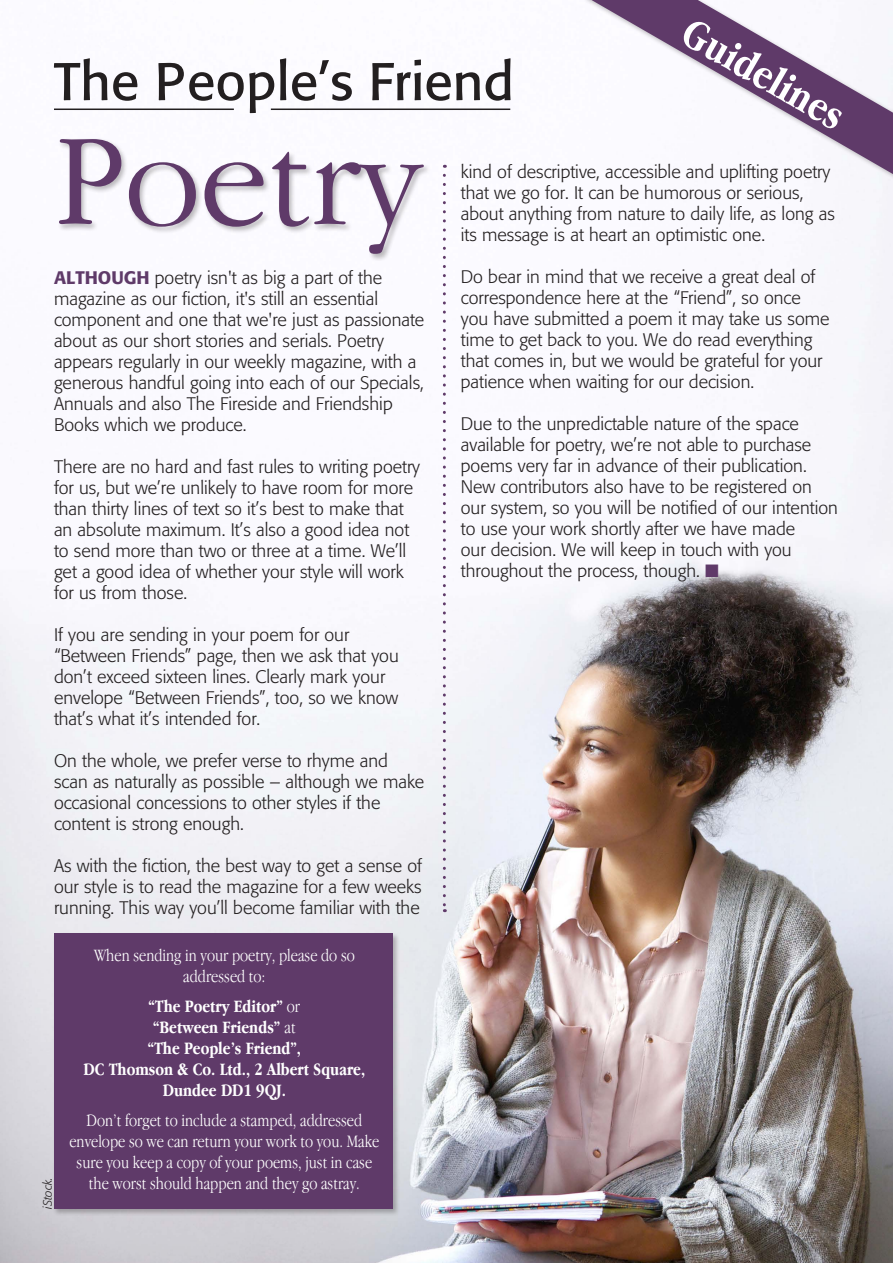
<style>
.page{position:relative;width:893px;height:1263px;background:#fff}
.page>*{position:absolute;margin:0;border:0;box-sizing:border-box;transform-origin:0 0}
.t1{font:300 135px "Garamond IT Cby BT";color:#5f3a69}
.t2{font:52.5px "Formata";color:#231f20}
.t3{font:700 condensed 43.8px "Garamond IT Cby BT";color:#fff}
.t4{font:300 18px/21px "Formata";color:#231f20}
.t5{font:300 condensed 18px/21px "Garamond IT Cby BT";color:#fff;text-align:center}
.t6{font:700 condensed 18px/21px "Garamond IT Cby BT";color:#fff}
.t7{font:italic 300 12px "Formata";color:#231f20}
.s1{font-weight:500;color:#5f3a69}
.s2{font-weight:300}
.s3{color:#5f3a69}
</style>
<div class="page">
<img style="left:0;top:108px;width:893px;height:1155px">
<div style="left:53px;top:932px;width:347px;height:284px;background:#231f20;opacity:.3"></div>
<div style="left:54px;top:933px;width:339px;height:276px;background:#5f3a69"></div>
<div style="left:583px;top:0;width:310px;height:186px;background:#faf9fe"></div>
<svg style="left:591px;top:0;width:302px;height:174px"></svg>
<div style="left:57px;top:138px;width:374px;height:123px;background:#231f20;opacity:.3"></div>
<svg style="left:443px;top:175px;width:3px;height:737px"></svg>
<hr style="left:54px;top:109px;width:180px;height:1px;background:#231f20">
<hr style="left:271px;top:109px;width:239px;height:1px;background:#231f20">
<p class="t2" style="left:54px;top:50px;width:461px">The P eople’s Friend</p>
<p class="t3" style="left:698px;top:7px;width:181px;rotate:30deg">Guidelines</p>
<p class="t1" style="left:54px;top:102px;width:368px">Poetry</p>
<p class="t4" style="left:54px;top:268px;width:372px"><span class="s1">ALTHOUGH</span> poetry isn't as big a part of the magazine as our fiction, it's still an essential component and one that we're just as passionate about as our short stories and serials. Poetry appears regularly in our weekly magazine, with a generous handful going into each of our Specials, Annuals and also The Fireside and Friendship Books which we produce.</p>
<p class="t4" style="left:54px;top:457px;width:368px">There are no hard and fast rules to writing poetry for us, but we’re unlikely to have room for more than thirty lines of text so it’s best to make that an absolute maximum. It’s also a good idea not to send more than two or three at a time. We’ll get a good idea of whether your style will work for us from those.</p>
<p class="t4" style="left:54px;top:625px;width:346px">If you are sending in your poem for our “Between Friends” page, then we ask that you don’t exceed sixteen lines. Clearly mark your envelope “Between Friends”, too, so we know that’s what it’s intended for.</p>
<p class="t4" style="left:54px;top:751px;width:372px">On the whole, we prefer verse to rhyme and scan as naturally as possible – although we make occasional concessions to other styles if the content is strong enough.</p>
<p class="t4" style="left:54px;top:856px;width:370px;text-align:justify">As with the fiction, the best way to get a sense of our style is to read the magazine for a few weeks running. This way you’ll become familiar with the</p>
<p class="t7" style="left:41px;top:1209px;width:33px;rotate:-90deg">iStock.</p>
<p class="t5" style="left:94px;top:944px;width:262px">When sending in your poetry, please do so addressed to:</p>
<p class="t6" style="left:149px;top:995px;width:153px">“The Poetry Editor” <span class="s2">or </span>“Between Friends” <span class="s2">at</span></p>
<p class="t6" style="left:84px;top:1037px;width:283px;text-align:center">“The People’s Friend”,<br>DC Thomson &amp; Co. Ltd., 2 Albert Square,<br>Dundee DD1 9QJ.</p>
<p class="t5" style="left:69px;top:1109px;width:312px">Don’t forget to include a stamped, addressed envelope so we can return your work to you. Make sure you keep a copy of your poems, just in case the worst should happen and they go astray.</p>
<p class="t4" style="left:461px;top:162px;width:376px">kind of descriptive, accessible and uplifting poetry that we go for. It can be humorous or serious, about anything from nature to daily life, as long as its message is at heart an optimistic one.</p>
<p class="t4" style="left:461px;top:267px;width:370px">Do bear in mind that we receive a great deal of correspondence here at the “Friend”, so once you have submitted a poem it may take us some time to get back to you. We do read everything that comes in, but we would be grateful for your patience when waiting for our decision.</p>
<p class="t4" style="left:461px;top:414px;width:379px">Due to the unpredictable nature of the space available for poetry, we’re not able to purchase poems very far in advance of their publication.<br>New contributors also have to be registered on our system, so you will be notified of our intention to use your work shortly after we have made<br>our decision. We will keep in touch with you throughout the process, though. <span class="s3">■</span></p>
</div>
